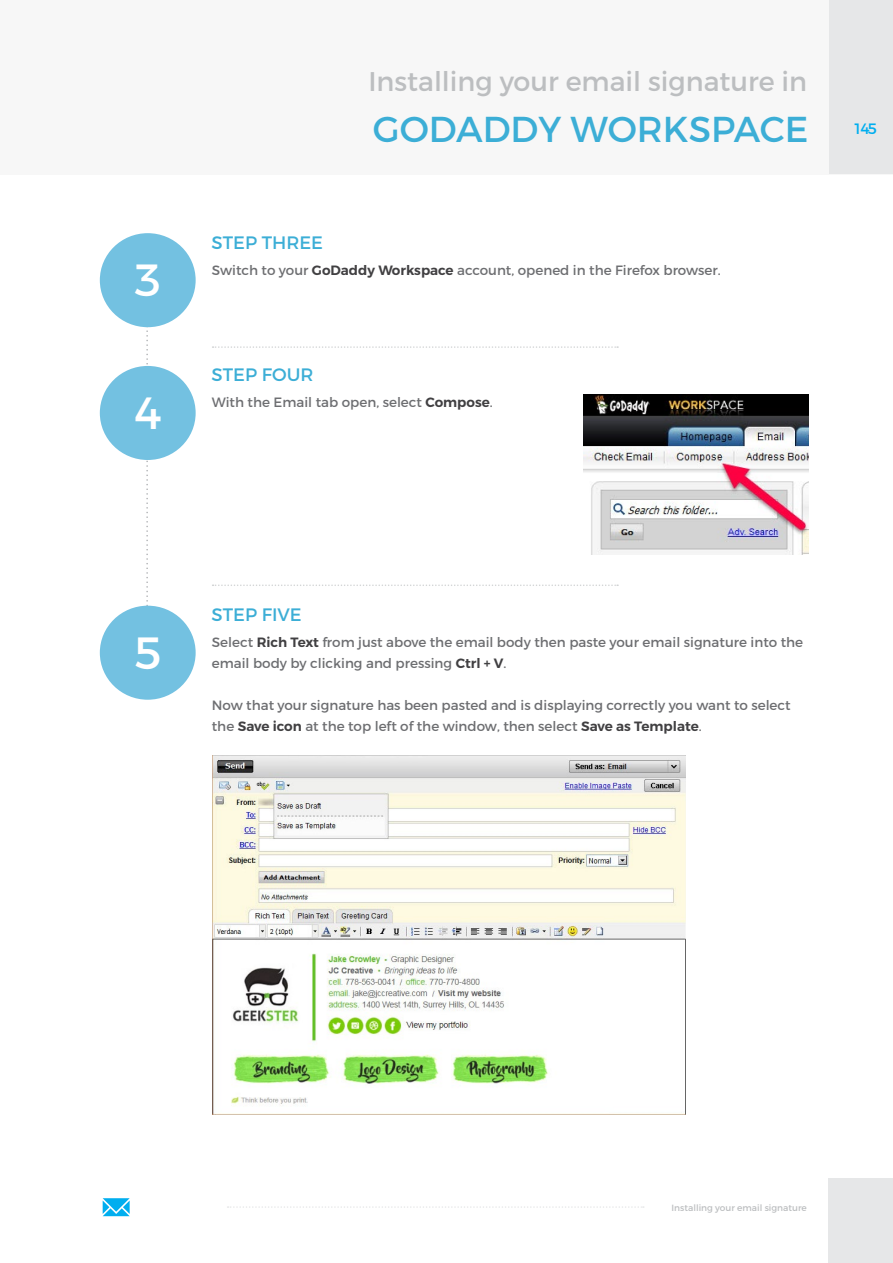
<style>
.page{position:relative;width:893px;height:1263px;background:#fff}
.page>*{position:absolute;margin:0;border:0;box-sizing:border-box;transform-origin:0 0}
.t1{font:45px "Montserrat";color:#fff}
.t2{font:36px "Montserrat";color:#3caed6}
.t3{font:27px "Montserrat";color:#bcbec0}
.t4{font:18px "Montserrat";color:#3caed6}
.t5{font:15px "Montserrat";color:#00aeef}
.t6{font:13.5px/21px "Montserrat";color:#6d6e71}
.t7{font:9px "Montserrat";color:#bcbec0}
.s1{font-weight:600;color:#414042}
</style>
<div class="page">
<div style="left:0;top:0;width:893px;height:174px;background:#f7f7f7"></div>
<div style="left:829px;top:0;width:64px;height:174px;background:#e6e7e8"></div>
<svg style="left:228px;top:1206px;width:416px;height:2px"></svg>
<div style="left:828px;top:1178px;width:65px;height:85px;background:#e6e7e8"></div>
<svg style="left:103px;top:1198px;width:27px;height:18px"></svg>
<svg style="left:146px;top:327px;width:2px;height:279px"></svg>
<div style="left:100px;top:233px;width:96px;height:94px;background:#73c1e1;border-radius:50%"></div>
<div style="left:100px;top:606px;width:96px;height:94px;background:#73c1e1;border-radius:50%"></div>
<div style="left:100px;top:366px;width:96px;height:94px;background:#73c1e1;border-radius:50%"></div>
<img style="left:583px;top:394px;width:225px;height:161px">
<svg style="left:213px;top:346px;width:405px;height:2px"></svg>
<svg style="left:213px;top:584px;width:405px;height:2px"></svg>
<img style="left:213px;top:755px;width:473px;height:359px">
<h1 class="t1" style="left:134px;top:253px;width:29px">3</h1>
<h1 class="t1" style="left:134px;top:385px;width:29px">4</h1>
<h3 class="t4" style="left:212px;top:231px;width:113px">STEP THREE</h3>
<h3 class="t3" style="left:368px;top:65px;width:440px">Installing your email signature in</h3>
<h2 class="t2" style="left:373px;top:107px;width:437px">GODADDY WORKSPACE</h2>
<p class="t6" style="left:212px;top:259px;width:510px">Switch to your <span class="s1">GoDaddy Workspace</span> account, opened in the Firefox browser.</p>
<h3 class="t4" style="left:212px;top:364px;width:103px">STEP FOUR</h3>
<p class="t6" style="left:212px;top:392px;width:282px">With the Email tab open, select <span class="s1">Compose</span>.</p>
<p class="t5" style="left:853px;top:119px;width:25px">145</p>
<h1 class="t1" style="left:134px;top:625px;width:29px">5</h1>
<h3 class="t4" style="left:212px;top:604px;width:92px">STEP FIVE</h3>
<p class="t6" style="left:212px;top:632px;width:593px">Select <span class="s1">Rich Text</span> from just above the email body then paste your email signature into the email body by clicking and pressing <span class="s1">Ctrl + V</span>.</p>
<p class="t6" style="left:212px;top:695px;width:580px">Now that your signature has been pasted and is displaying correctly you want to select the <span class="s1">Save icon</span> at the top left of the window, then select <span class="s1">Save as Template</span>.</p>
<p class="t7" style="left:671px;top:1202px;width:137px">Installing your email signature</p>
</div>
